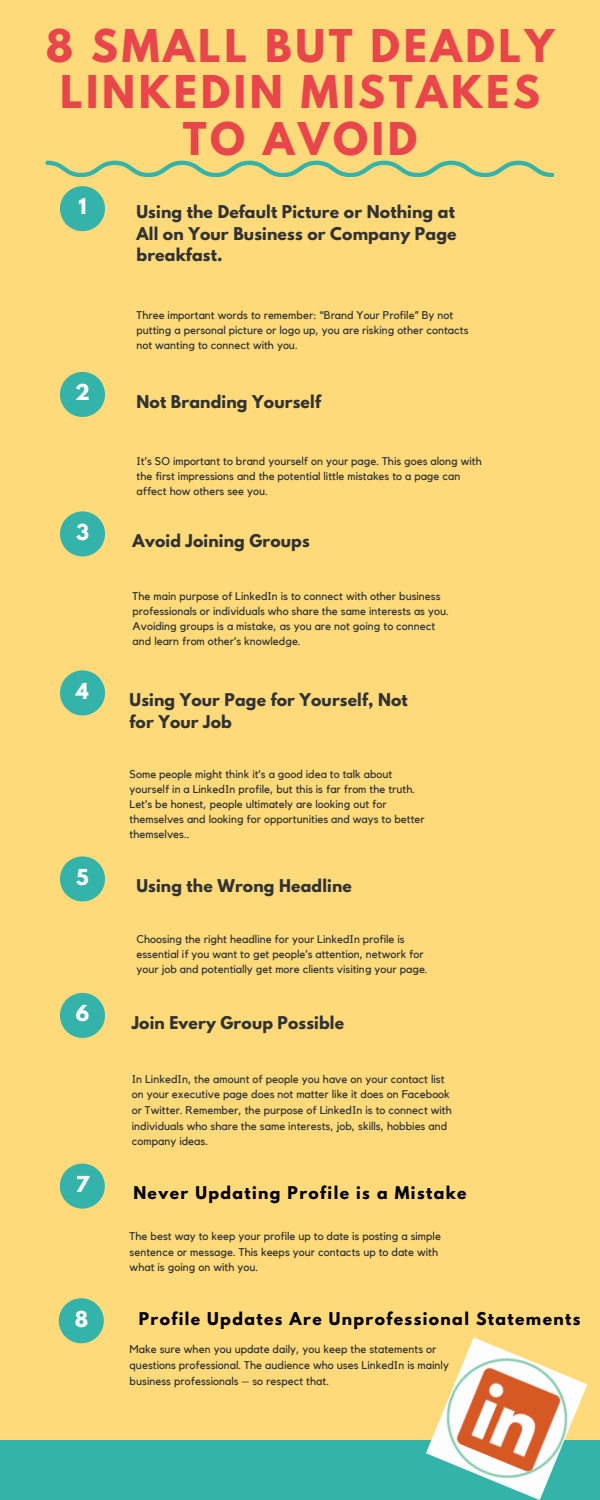
<style>
.page{position:relative;width:600px;height:1500px;background:#ffda7b}
.page>*{position:absolute;margin:0;border:0;box-sizing:border-box;transform-origin:0 0}
.t1{font:700 40px/46.5px "League Spartan";letter-spacing:.09em;color:#e8464b;text-align:center}
.t2{font:700 19.5px "League Spartan";color:#fff}
.t3{font:700 15.6px/21.5px "League Spartan";letter-spacing:.01em;color:#303332;text-align:justify}
.t4{font:700 15.6px "League Spartan";letter-spacing:.09em;color:#000}
.t5{font:11.2px/15px "Kollektif";letter-spacing:.005em;color:#303332}
</style>
<div class="page">
<div style="left:0;top:1440px;width:600px;height:60px;background:#33b3a9"></div>
<svg style="left:45px;top:161px;width:509px;height:16px"></svg>
<svg style="left:60px;top:186px;width:45px;height:45px"></svg>
<svg style="left:60px;top:372px;width:45px;height:45px"></svg>
<svg style="left:60px;top:511px;width:45px;height:45px"></svg>
<svg style="left:60px;top:670px;width:45px;height:45px"></svg>
<svg style="left:60px;top:856px;width:45px;height:45px"></svg>
<svg style="left:60px;top:993px;width:45px;height:45px"></svg>
<svg style="left:60px;top:1164px;width:45px;height:45px"></svg>
<svg style="left:59px;top:1298px;width:45px;height:45px"></svg>
<img style="left:426px;top:1337px;width:161px;height:163px">
<h1 class="t1" style="left:46px;top:27px;width:510px">8 SMALL BUT DEADLY<br>LINKEDIN MISTAKES<br>TO AVOID</h1>
<h2 class="t2" style="left:78px;top:197px;width:10px">1</h2>
<h2 class="t2" style="left:75px;top:383px;width:16px">2</h2>
<h2 class="t2" style="left:76px;top:522px;width:14px">3</h2>
<h2 class="t2" style="left:76px;top:681px;width:15px">4</h2>
<h2 class="t2" style="left:76px;top:867px;width:14px">5</h2>
<h2 class="t2" style="left:76px;top:1004px;width:15px">6</h2>
<h2 class="t2" style="left:76px;top:1174px;width:15px">7</h2>
<h2 class="t2" style="left:75px;top:1309px;width:15px">8</h2>
<h3 class="t3" style="left:136px;top:203px;width:322px">Using the Default Picture or Nothing at All on Your Business or Company Page breakfast.</h3>
<p class="t5" style="left:136px;top:308px;width:334px">Three important words to remember: “Brand Your Profile” By not putting a personal picture or logo up, you are risking other contacts not wanting to connect with you.</p>
<h3 class="t3" style="left:136px;top:393px;width:186px">Not Branding Yourself</h3>
<p class="t5" style="left:136px;top:454px;width:347px">It’s SO important to brand yourself on your page. This goes along with the first impressions and the potential little mistakes to a page can affect how others see you.</p>
<h3 class="t3" style="left:133px;top:532px;width:179px">Avoid Joining Groups</h3>
<p class="t5" style="left:133px;top:589px;width:318px">The main purpose of LinkedIn is to connect with other business professionals or individuals who share the same interests as you.<br>Avoiding groups is a mistake, as you are not going to connect and learn from other’s knowledge.</p>
<h3 class="t3" style="left:130px;top:691px;width:280px;line-height:21.8px">Using Your Page for Yourself, Not for Your Job</h3>
<p class="t5" style="left:130px;top:767px;width:297px">Some people might think it’s a good idea to talk about yourself in a LinkedIn profile, but this is far from the truth.<br>Let’s be honest, people ultimately are looking out for themselves and looking for opportunities and ways to better themselves..</p>
<h3 class="t3" style="left:136px;top:877px;width:217px">Using the Wrong Headline</h3>
<p class="t5" style="left:136px;top:932px;width:293px">Choosing the right headline for your LinkedIn profile is essential if you want to get people’s attention, network for your job and potentially get more clients visiting your page.</p>
<h3 class="t3" style="left:132px;top:1014px;width:214px">Join Every Group Possible</h3>
<p class="t5" style="left:132px;top:1071px;width:322px;line-height:15.6px">In LinkedIn, the amount of people you have on your contact list on your executive page does not matter like it does on Facebook or Twitter. Remember, the purpose of LinkedIn is to connect with individuals who share the same interests, job, skills, hobbies and company ideas.</p>
<h3 class="t4" style="left:133px;top:1185px;width:335px">Never Updating Profile is a Mistake</h3>
<p class="t5" style="left:130px;top:1229px;width:313px;line-height:15.6px">The best way to keep your profile up to date is posting a simple sentence or message. This keeps your contacts up to date with what is going on with you.</p>
<h3 class="t4" style="left:139px;top:1311px;width:443px">Profile Updates Are Unprofessional Statements</h3>
<p class="t5" style="left:130px;top:1342px;width:321px;line-height:15.6px">Make sure when you update daily, you keep the statements or questions professional. The audience who uses LinkedIn is mainly business professionals – so respect that.</p>
</div>
